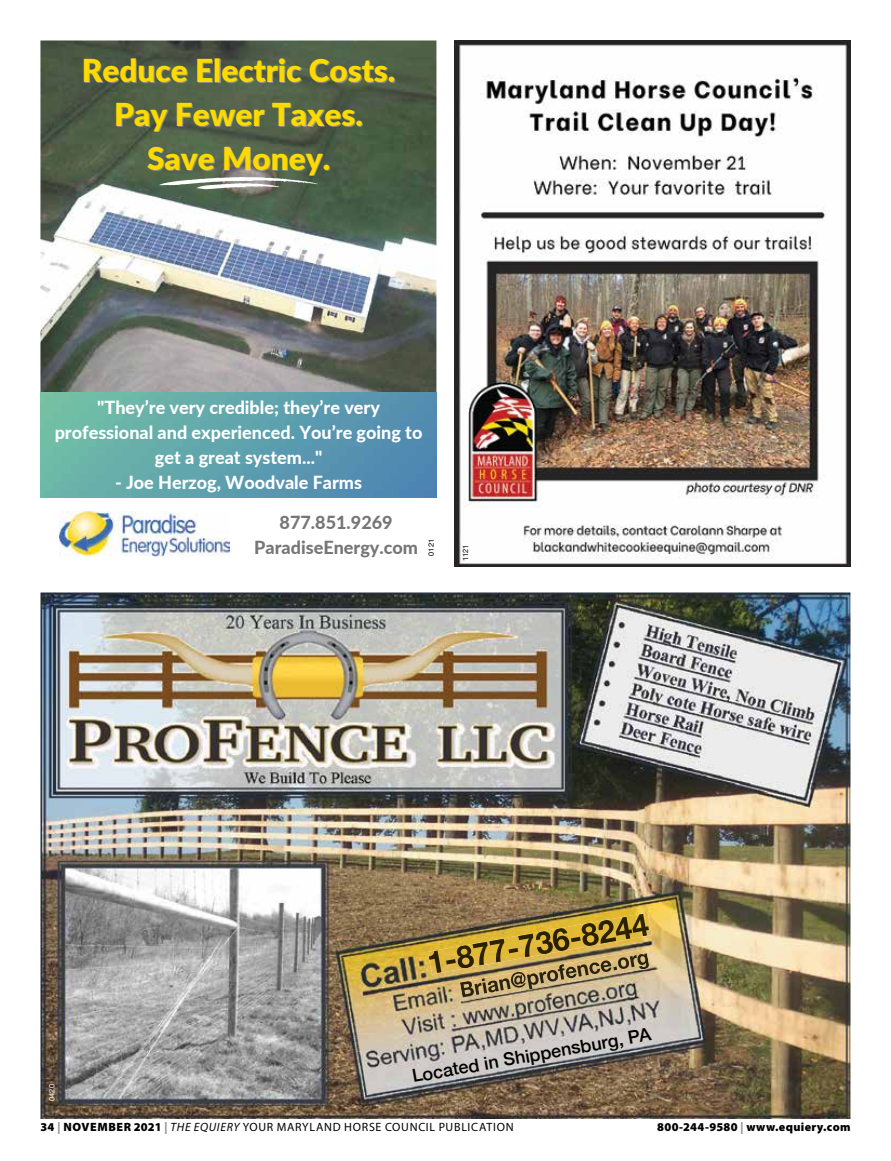
<style>
.page{position:relative;width:891px;height:1161px;background:#fff}
.page>*{position:absolute;margin:0;border:0;box-sizing:border-box;transform-origin:0 0}
.t1{font:900 31.5px/44px "Lato";color:#feda00;text-align:center}
.t2{font:800 18px/24.8px "Lato";color:#fff;text-align:center}
.t3{font:800 18px/24.8px "Lato";color:#767678;text-align:center}
.t4{font:500 18px "Helvetica Neue";color:#000}
.t5{font:12px "Myriad Pro";letter-spacing:.06em;color:#000}
.t6{font:900 12px "Myriad Pro";letter-spacing:.03em;color:#000}
.t7{font:7.5px "Helvetica Neue";color:#000}
.t8{font:7.5px "Helvetica";color:#000}
.t9{font:7.5px "Helvetica Neue";color:#fff}
.s1{font-weight:900}
.s2{font-weight:900;color:#939598}
.s3{font-style:italic}
.s4{color:#939598}
</style>
<div class="page">
<img style="left:454px;top:40px;width:396px;height:527px">
<img style="left:40px;top:40px;width:396px;height:353px">
<img style="left:40px;top:393px;width:396px;height:104px">
<img style="left:60px;top:512px;width:170px;height:45px">
<img style="left:85px;top:60px;width:19px;height:23px">
<img style="left:104px;top:66px;width:15px;height:17px">
<img style="left:121px;top:59px;width:16px;height:24px">
<img style="left:140px;top:67px;width:15px;height:16px">
<img style="left:157px;top:66px;width:15px;height:17px">
<img style="left:172px;top:66px;width:16px;height:17px">
<img style="left:198px;top:60px;width:15px;height:23px">
<img style="left:216px;top:59px;width:5px;height:24px">
<img style="left:223px;top:66px;width:15px;height:17px">
<img style="left:240px;top:66px;width:14px;height:17px">
<img style="left:255px;top:62px;width:12px;height:21px">
<img style="left:268px;top:66px;width:11px;height:17px">
<img style="left:280px;top:59px;width:6px;height:24px">
<img style="left:288px;top:66px;width:14px;height:17px">
<img style="left:311px;top:60px;width:19px;height:23px">
<img style="left:331px;top:66px;width:18px;height:17px">
<img style="left:349px;top:66px;width:13px;height:17px">
<img style="left:363px;top:62px;width:12px;height:21px">
<img style="left:375px;top:66px;width:13px;height:17px">
<svg style="left:390px;top:78px;width:5px;height:5px"></svg>
<img style="left:117px;top:104px;width:18px;height:23px">
<img style="left:136px;top:110px;width:14px;height:17px">
<img style="left:151px;top:110px;width:18px;height:22px">
<img style="left:178px;top:104px;width:15px;height:23px">
<img style="left:194px;top:110px;width:17px;height:17px">
<img style="left:211px;top:110px;width:42px;height:17px">
<img style="left:255px;top:110px;width:10px;height:17px">
<img style="left:273px;top:104px;width:18px;height:23px">
<img style="left:292px;top:110px;width:16px;height:17px">
<img style="left:308px;top:110px;width:48px;height:17px">
<svg style="left:357px;top:122px;width:6px;height:5px"></svg>
<img style="left:148px;top:148px;width:17px;height:23px">
<img style="left:166px;top:154px;width:14px;height:17px">
<img style="left:182px;top:154px;width:18px;height:17px">
<img style="left:200px;top:154px;width:15px;height:17px">
<img style="left:225px;top:148px;width:26px;height:23px">
<img style="left:254px;top:154px;width:17px;height:17px">
<img style="left:273px;top:154px;width:15px;height:17px">
<img style="left:290px;top:154px;width:16px;height:17px">
<img style="left:306px;top:154px;width:18px;height:22px">
<svg style="left:325px;top:166px;width:5px;height:5px"></svg>
<svg style="left:159px;top:177px;width:159px;height:12px"></svg>
<img style="left:40px;top:593px;width:810px;height:526px">
<img style="left:428px;top:913px;width:224px;height:61px">
<img style="left:460px;top:949px;width:190px;height:52px">
<h1 class="t1" style="left:82px;top:47px;width:315px">Reduce Electric Costs.<br>Pay Fewer Taxes.<br>Save Money.</h1>
<p class="t2" style="left:55px;top:395px;width:369px">"They’re very credible; they’re very professional and experienced. You’re going to get a great system..."</p>
<p class="t2" style="left:115px;top:469px;width:249px">- Joe Herzog, Woodvale Farms</p>
<p class="t3" style="left:254px;top:510px;width:165px">877.851.9269<br>ParadiseEnergy.com</p>
<p class="t8" style="left:425px;top:556px;width:18px;rotate:-90deg">0121</p>
<p class="t7" style="left:460px;top:561px;width:18px;rotate:-90deg">1121</p>
<p class="t9" style="left:46px;top:1101px;width:19px;rotate:-90deg">0420</p>
<p class="t4" style="left:410px;top:1062px;width:244px;rotate:-10deg">Located in Shippensburg, PA</p>
<p class="t5" style="left:40px;top:1120px;width:475px"><span class="s1">34</span> <span class="s2">|</span> <span class="s1">NOVEMBER 2021</span> <span class="s2">|</span> <span class="s3">THE EQUIERY</span> YOUR MARYLAND HORSE COUNCIL PUBLICATION</p>
<p class="t6" style="left:657px;top:1120px;width:195px">800-244-9580 <span class="s4">|</span> www.equiery.com</p>
</div>
